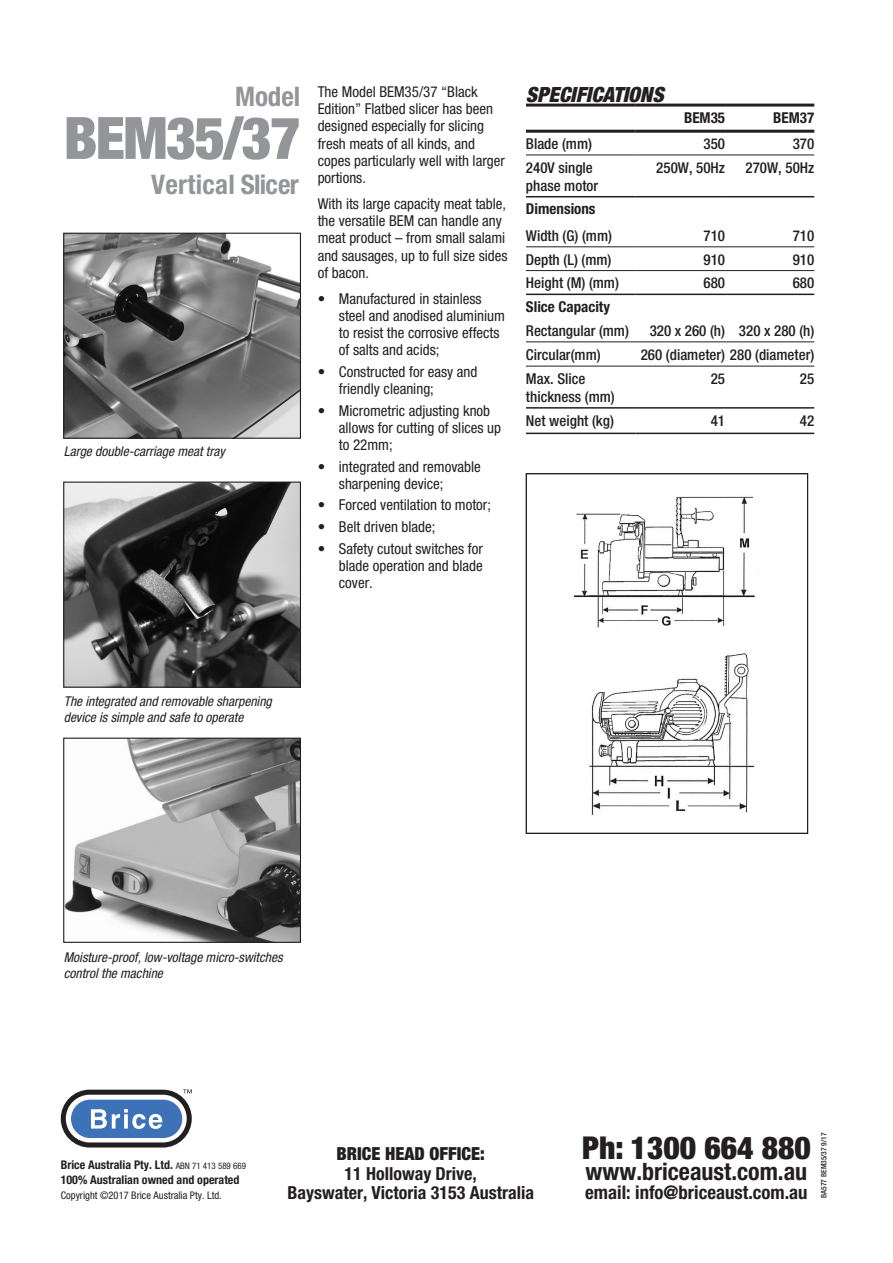
<style>
.page{position:relative;width:893px;height:1263px;background:#fff}
.page>*{position:absolute;margin:0;border:0;box-sizing:border-box;transform-origin:0 0}
.Product_Header{font:900 condensed 58.5px "Helvetica Neue";letter-spacing:-.03em;color:#939598}
.t1{font:900 condensed 31.5px "Helvetica Neue";color:#231f20}
.Product_Subhead{font:700 condensed 27px "Helvetica Neue";letter-spacing:.005em;color:#939598}
.t2{font:700 condensed 24px "Helvetica Neue";color:#231f20}
.Spec_Header{font:italic 900 condensed 21px "Helvetica Neue";color:#231f20}
.t3{font:700 condensed 18.75px "Helvetica Neue";color:#231f20}
.t4{font:700 condensed 18px/19.5px "Helvetica Neue";color:#231f20;text-align:center}
.t5{font:900 condensed 18px "Helvetica Neue";color:#231f20}
.Indent{font:condensed 15px/17.2px "Helvetica Neue";color:#231f20}
.Body_Text{font:condensed 15px/17.2px "Helvetica Neue";color:#231f20}
.Spec_Line_entry{font:500 condensed 15px/18px "Helvetica Neue";color:#231f20}
.Spec_Section_end{font:500 condensed 15px/18px "Helvetica Neue";color:#231f20}
.Spec_Line_entry-2{font:700 condensed 15px "Helvetica Neue";color:#231f20}
.Spec_Subheader{font:700 condensed 15px "Helvetica Neue";color:#231f20}
.Caption_1{font:italic condensed 13.5px/15.8px "Helvetica Neue";color:#231f20}
.t6{font:700 condensed 12px/15px "Helvetica Neue";color:#231f20}
.t7{font:condensed 10.5px "Helvetica Neue";color:#231f20}
.t8{font:500 condensed 7.5px "Helvetica Neue";color:#231f20}
.s1{font-weight:400;font-size:9px}
</style>
<div class="page">
<hr style="left:526px;top:104px;width:110px;height:3px;background:#231f20">
<hr style="left:636px;top:104px;width:89px;height:3px;background:#231f20">
<hr style="left:725px;top:104px;width:89px;height:3px;background:#231f20">
<hr style="left:526px;top:130px;width:110px;height:3px;background:#231f20">
<hr style="left:636px;top:130px;width:89px;height:3px;background:#231f20">
<hr style="left:725px;top:130px;width:89px;height:3px;background:#231f20">
<hr style="left:526px;top:155px;width:110px;height:1px;background:#231f20">
<hr style="left:636px;top:155px;width:89px;height:1px;background:#231f20">
<hr style="left:725px;top:155px;width:89px;height:1px;background:#231f20">
<hr style="left:526px;top:341px;width:110px;height:1px;background:#231f20">
<hr style="left:636px;top:341px;width:89px;height:1px;background:#231f20">
<hr style="left:725px;top:341px;width:89px;height:1px;background:#231f20">
<hr style="left:526px;top:366px;width:110px;height:1px;background:#231f20">
<hr style="left:636px;top:366px;width:89px;height:1px;background:#231f20">
<hr style="left:725px;top:366px;width:89px;height:1px;background:#231f20">
<hr style="left:526px;top:407px;width:110px;height:2px;background:#231f20">
<hr style="left:636px;top:407px;width:89px;height:2px;background:#231f20">
<hr style="left:725px;top:407px;width:89px;height:2px;background:#231f20">
<hr style="left:526px;top:433px;width:110px;height:1px;background:#231f20">
<hr style="left:636px;top:433px;width:89px;height:1px;background:#231f20">
<hr style="left:725px;top:433px;width:89px;height:1px;background:#231f20">
<hr style="left:526px;top:196px;width:110px;height:1px;background:#231f20">
<hr style="left:636px;top:196px;width:89px;height:1px;background:#231f20">
<hr style="left:725px;top:196px;width:89px;height:1px;background:#231f20">
<hr style="left:526px;top:246px;width:110px;height:1px;background:#231f20">
<hr style="left:636px;top:246px;width:89px;height:1px;background:#231f20">
<hr style="left:725px;top:246px;width:89px;height:1px;background:#231f20">
<hr style="left:526px;top:270px;width:110px;height:1px;background:#231f20">
<hr style="left:636px;top:270px;width:89px;height:1px;background:#231f20">
<hr style="left:725px;top:270px;width:89px;height:1px;background:#231f20">
<hr style="left:526px;top:294px;width:110px;height:1px;background:#231f20">
<hr style="left:636px;top:294px;width:89px;height:1px;background:#231f20">
<hr style="left:725px;top:294px;width:89px;height:1px;background:#231f20">
<div style="left:526px;top:473px;width:282px;height:361px;border:1px solid #231f20"></div>
<img style="left:65px;top:235px;width:234px;height:202px">
<div style="left:63px;top:233px;width:238px;height:206px;border:1px solid #231f20"></div>
<img style="left:65px;top:484px;width:234px;height:202px">
<div style="left:63px;top:482px;width:238px;height:206px;border:1px solid #231f20"></div>
<img style="left:65px;top:740px;width:234px;height:201px">
<div style="left:63px;top:738px;width:238px;height:205px;border:1px solid #231f20"></div>
<svg style="left:61px;top:1089px;width:131px;height:58px"></svg>
<img style="left:573px;top:496px;width:186px;height:319px">
<p class="Body_Text" style="left:318px;top:83px;width:189px">The Model BEM35/37 “Black<br>Edition” Flatbed slicer has been designed especially for slicing fresh meats of all kinds, and copes particularly well with larger portions.</p>
<p class="Body_Text" style="left:318px;top:195px;width:191px">With its large capacity meat table, the versatile BEM can handle any meat product – from small salami and sausages, up to full size sides of bacon.</p>
<p class="Indent" style="left:339px;top:290px;width:168px;text-indent:-21px">• Manufactured in stainless steel and anodised aluminium to resist the corrosive effects of salts and acids;</p>
<p class="Indent" style="left:339px;top:363px;width:140px;text-indent:-21px">• Constructed for easy and friendly cleaning;</p>
<p class="Indent" style="left:339px;top:402px;width:164px;text-indent:-21px">• Micrometric adjusting knob allows for cutting of slices up to 22mm;</p>
<p class="Indent" style="left:339px;top:458px;width:143px;text-indent:-21px">• integrated and removable sharpening device;</p>
<p class="Indent" style="left:318px;top:496px;width:175px">• Forced ventilation to motor;</p>
<p class="Indent" style="left:318px;top:518px;width:119px">• Belt driven blade;</p>
<p class="Indent" style="left:339px;top:539px;width:146px;text-align:justify;text-indent:-21px">• Safety cutout switches for blade operation and blade cover.</p>
<p class="Product_Subhead" style="left:235px;top:80px;width:67px">Model</p>
<p class="Spec_Header" style="left:526px;top:82px;width:139px">SPECIFICATIONS</p>
<p class="Spec_Line_entry-2" style="left:684px;top:108px;width:43px">BEM35</p>
<p class="Spec_Line_entry-2" style="left:773px;top:108px;width:43px">BEM37</p>
<p class="Product_Header" style="left:64px;top:102px;width:238px">BEM35/37</p>
<p class="Spec_Line_entry" style="left:526px;top:134px;width:68px">Blade (mm)</p>
<p class="Spec_Line_entry" style="left:703px;top:134px;width:23px">350</p>
<p class="Spec_Line_entry" style="left:793px;top:134px;width:23px">370</p>
<p class="Spec_Line_entry" style="left:526px;top:158px;width:74px">240V single phase motor</p>
<p class="Spec_Line_entry" style="left:656px;top:158px;width:70px">250W, 50Hz</p>
<p class="Spec_Line_entry" style="left:746px;top:158px;width:70px">270W, 50Hz</p>
<p class="Spec_Line_entry-2" style="left:526px;top:200px;width:71px">Dimensions</p>
<p class="Spec_Line_entry" style="left:526px;top:226px;width:88px">Width (G) (mm)</p>
<p class="Spec_Line_entry" style="left:703px;top:226px;width:23px">710</p>
<p class="Spec_Line_entry" style="left:793px;top:226px;width:23px">710</p>
<p class="Spec_Section_end" style="left:526px;top:250px;width:87px">Depth (L) (mm)</p>
<p class="Spec_Section_end" style="left:703px;top:250px;width:23px">910</p>
<p class="Spec_Section_end" style="left:793px;top:250px;width:23px">910</p>
<p class="Spec_Section_end" style="left:526px;top:274px;width:94px">Height (M) (mm)</p>
<p class="Spec_Section_end" style="left:703px;top:274px;width:23px">680</p>
<p class="Spec_Section_end" style="left:793px;top:274px;width:23px">680</p>
<p class="Spec_Subheader" style="left:526px;top:298px;width:86px">Slice Capacity</p>
<p class="Spec_Line_entry" style="left:526px;top:321px;width:104px">Rectangular (mm)</p>
<p class="Spec_Line_entry" style="left:650px;top:321px;width:77px">320 x 260 (h)</p>
<p class="Spec_Line_entry" style="left:739px;top:321px;width:77px">320 x 280 (h)</p>
<p class="Spec_Line_entry" style="left:526px;top:345px;width:76px">Circular(mm)</p>
<p class="Spec_Line_entry" style="left:641px;top:345px;width:175px">260 (diameter) 280 (diameter)</p>
<p class="Spec_Section_end" style="left:526px;top:369px;width:90px">Max. Slice thickness (mm)</p>
<p class="Spec_Section_end" style="left:711px;top:369px;width:16px">25</p>
<p class="Spec_Section_end" style="left:800px;top:369px;width:16px">25</p>
<p class="Spec_Section_end" style="left:526px;top:411px;width:90px">Net weight (kg)</p>
<p class="Spec_Section_end" style="left:711px;top:411px;width:16px">41</p>
<p class="Spec_Section_end" style="left:800px;top:411px;width:16px">42</p>
<p class="Product_Subhead" style="left:151px;top:168px;width:149px">Vertical Slicer</p>
<p class="Caption_1" style="left:64px;top:444px;width:163px">Large double-carriage meat tray</p>
<p class="Caption_1" style="left:64px;top:693px;width:210px">The integrated and removable sharpening device is simple and safe to operate</p>
<p class="Caption_1" style="left:64px;top:949px;width:220px">Moisture-proof, low-voltage micro-switches control the machine</p>
<p class="t6" style="left:61px;top:1157px;width:187px">Brice Australia Pty. Ltd. <span class="s1">ABN 71 413 589 669<br></span>100% Australian owned and operated</p>
<p class="t7" style="left:61px;top:1189px;width:163px">Copyright ©2017 Brice Australia Pty. Ltd.</p>
<p class="t5" style="left:336px;top:1143px;width:150px">BRICE HEAD OFFICE:</p>
<p class="t4" style="left:287px;top:1163px;width:248px">11 Holloway Drive,<br>Bayswater, Victoria 3153 Australia</p>
<p class="t1" style="left:582px;top:1128px;width:230px">Ph: 1300 664 880</p>
<p class="t2" style="left:586px;top:1157px;width:223px">www.briceaust.com.au</p>
<p class="t3" style="left:585px;top:1181px;width:224px">email: info@briceaust.com.au</p>
<p class="t8" style="left:819px;top:1197px;width:67px;rotate:-90deg">BA577 BEM35/37 9/17</p>
</div>
